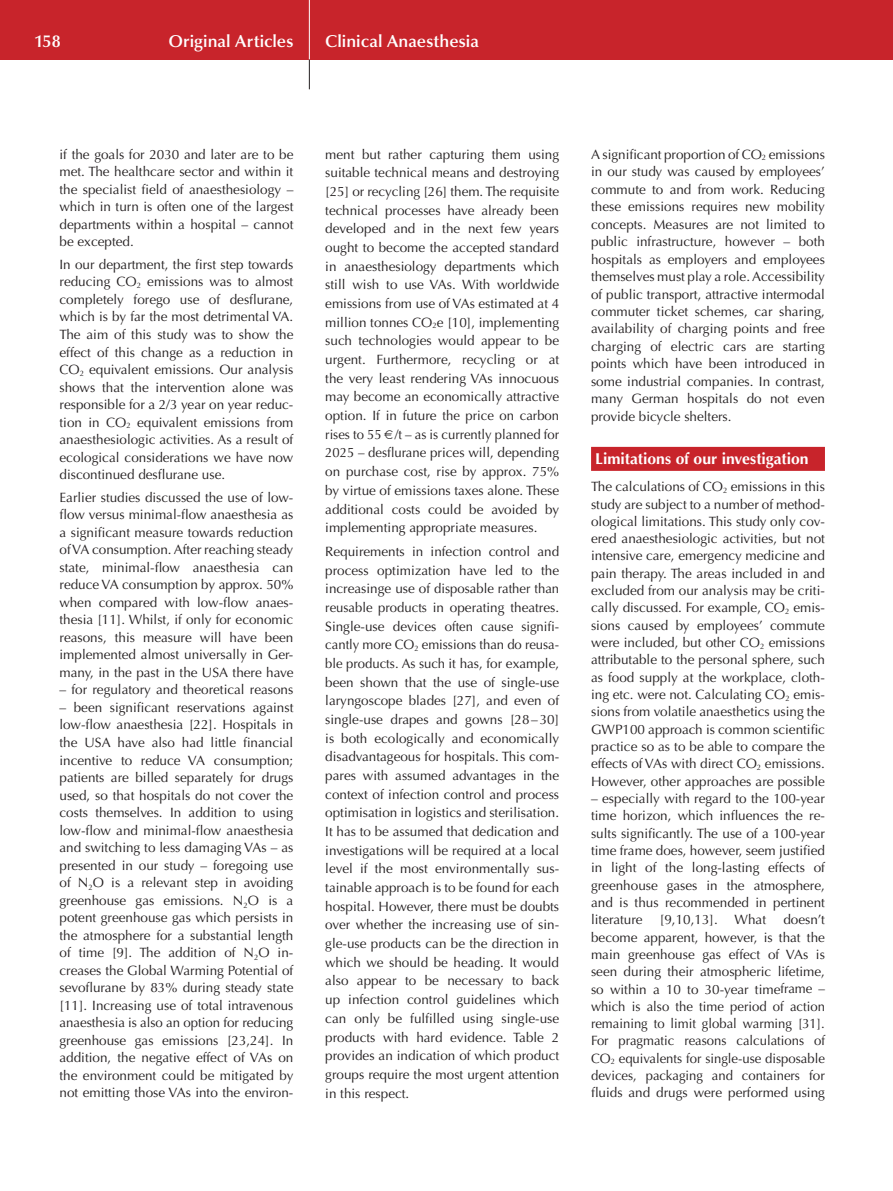
<style>
.page{position:relative;width:893px;height:1191px;background:#fff}
.page>*{position:absolute;margin:0;border:0;box-sizing:border-box;transform-origin:0 0}
.t1{font:600 17.25px "Optima";letter-spacing:.005em;color:#fff}
.t2{font:700 15.75px "Optima";color:#fff}
.t3{font:13.5px/17.5px "Optima";color:#231f20;text-align:justify}
</style>
<div class="page">
<div style="left:0;top:0;width:893px;height:60px;background:#c8242b"></div>
<hr style="left:309px;top:0;width:1px;height:60px;background:#fff">
<svg style="left:309px;top:60px;width:1px;height:29px"></svg>
<div style="left:591px;top:447px;width:234px;height:24px;background:#c8242b"></div>
<p class="t1" style="left:34px;top:31px;width:28px">158</p>
<p class="t1" style="left:168px;top:31px;width:126px">Original Articles</p>
<p class="t1" style="left:325px;top:31px;width:155px">Clinical Anaesthesia</p>
<p class="t3" style="left:60px;top:146px;width:235px">if the goals for 2030 and later are to be met. The healthcare sector and within it the specialist field of anaesthesiology – which in turn is often one of the largest departments within a hospital – cannot be excepted.</p>
<p class="t3" style="left:60px;top:256px;width:235px">In our department, the first step towards reducing CO<sub>2</sub> emissions was to almost completely forego use of desflurane, which is by far the most detrimental VA.<br>The aim of this study was to show the effect of this change as a reduction in CO<sub>2</sub> equivalent emissions. Our analysis shows that the intervention alone was responsible for a 2/3 year on year reduc&shy;tion in CO<sub>2</sub> equivalent emissions from anaesthesiologic activities. As a result of ecological considerations we have now discontinued desflurane use.</p>
<p class="t3" style="left:60px;top:488px;width:235px">Earlier studies discussed the use of low&shy;flow versus minimal-flow anaesthesia as a significant measure towards reduction of VA consumption. After reaching steady state, minimal-flow anaesthesia can reduce VA consumption by approx. 50% when compared with low-flow anaes&shy;thesia [11]. Whilst, if only for economic reasons, this measure will have been implemented almost universally in Ger&shy;many, in the past in the USA there have</p>
<p class="t3" style="left:60px;top:681px;width:235px">– for regulatory and theoretical reasons</p>
<p class="t3" style="left:60px;top:699px;width:235px">– been significant reservations against low-flow anaesthesia [22]. Hospitals in the USA have also had little financial incentive to reduce VA consumption; patients are billed separately for drugs used, so that hospitals do not cover the costs themselves. In addition to using low-flow and minimal-flow anaesthesia and switching to less damaging VAs – as presented in our study – foregoing use of N<sub>2</sub>O is a relevant step in avoiding greenhouse gas emissions. N<sub>2</sub>O is a potent greenhouse gas which persists in the atmosphere for a substantial length of time [9]. The addition of N<sub>2</sub>O in&shy;creases the Global Warming Potential of sevoflurane by 83% during steady state [11]. Increasing use of total intravenous anaesthesia is also an option for reducing greenhouse gas emissions [23,24]. In addition, the negative effect of VAs on the environment could be mitigated by not emitting those VAs into the environ-</p>
<p class="t3" style="left:325px;top:145px;width:235px;line-height:18.6px">ment but rather capturing them using suitable technical means and destroying [25] or recycling [26] them. The requisite technical processes have already been developed and in the next few years ought to become the accepted standard in anaesthesiology departments which still wish to use VAs. With worldwide emissions from use of VAs estimated at 4 million tonnes CO<sub>2</sub>e [10], implementing such technologies would appear to be urgent. Furthermore, recycling or at the very least rendering VAs innocuous may become an economically attractive option. If in future the price on carbon rises to 55 /t – as is currently planned for 2025 – desflurane prices will, depending on purchase cost, rise by approx. 75% by virtue of emissions taxes alone. These additional costs could be avoided by implementing appropriate measures.</p>
<p class="t3" style="left:325px;top:542px;width:235px;line-height:18.6px">Requirements in infection control and process optimization have led to the increasinge use of disposable rather than reusable products in operating theatres.<br>Single-use devices often cause signifi&shy;cantly more CO<sub>2</sub> emissions than do reusa&shy;ble products. As such it has, for example, been shown that the use of single-use laryngoscope blades [27], and even of single-use drapes and gowns [28–30] is both ecologically and economically disadvantageous for hospitals. This com&shy;pares with assumed advantages in the context of infection control and process optimisation in logistics and sterilisation.<br>It has to be assumed that dedication and investigations will be required at a local level if the most environmentally sus&shy;tainable approach is to be found for each hospital. However, there must be doubts over whether the increasing use of sin&shy;gle-use products can be the direction in which we should be heading. It would also appear to be necessary to back up infection control guidelines which can only be fulfilled using single-use products with hard evidence. Table 2 provides an indication of which product groups require the most urgent attention in this respect.</p>
<p class="t3" style="left:591px;top:146px;width:235px">A significant proportion of CO<sub>2</sub> emissions in our study was caused by employees’ commute to and from work. Reducing these emissions requires new mobility concepts. Measures are not limited to public infrastructure, however – both hospitals as employers and employees themselves must play a role. Accessibility of public transport, attractive intermodal commuter ticket schemes, car sharing, availability of charging points and free charging of electric cars are starting points which have been introduced in some industrial companies. In contrast, many German hospitals do not even provide bicycle shelters.</p>
<p class="t2" style="left:595px;top:449px;width:215px">Limitations of our investigation</p>
<p class="t3" style="left:591px;top:478px;width:235px">The calculations of CO<sub>2</sub> emissions in this study are subject to a number of method&shy;ological limitations. This study only cov&shy;ered anaesthesiologic activities, but not intensive care, emergency medicine and pain therapy. The areas included in and excluded from our analysis may be criti&shy;cally discussed. For example, CO<sub>2</sub> emis&shy;sions caused by employees’ commute were included, but other CO<sub>2</sub> emissions attributable to the personal sphere, such as food supply at the workplace, cloth&shy;ing etc. were not. Calculating CO<sub>2</sub> emis&shy;sions from volatile anaesthetics using the GWP100 approach is common scientific practice so as to be able to compare the effects of VAs with direct CO<sub>2</sub> emissions.<br>However, other approaches are possible</p>
<p class="t3" style="left:591px;top:790px;width:235px">– especially with regard to the 100-year time horizon, which influences the re&shy;sults significantly. The use of a 100-year time frame does, however, seem justified in light of the long-lasting effects of greenhouse gases in the atmosphere, and is thus recommended in pertinent literature</p>
<p class="t3" style="left:591px;top:911px;width:235px;text-indent:192px">doesn’t become apparent, however, is that the main greenhouse gas effect of VAs is seen during their atmospheric lifetime, so within a 10 to 30-year timeframe – which is also the time period of action remaining to limit global warming [31].<br>For pragmatic reasons calculations of CO<sub>2</sub> equivalents for single-use disposable devices, packaging and containers for fluids and drugs were performed using</p>
<p class="t3" style="left:660px;top:911px;width:108px">[9,10,13]. What</p>
</div>
